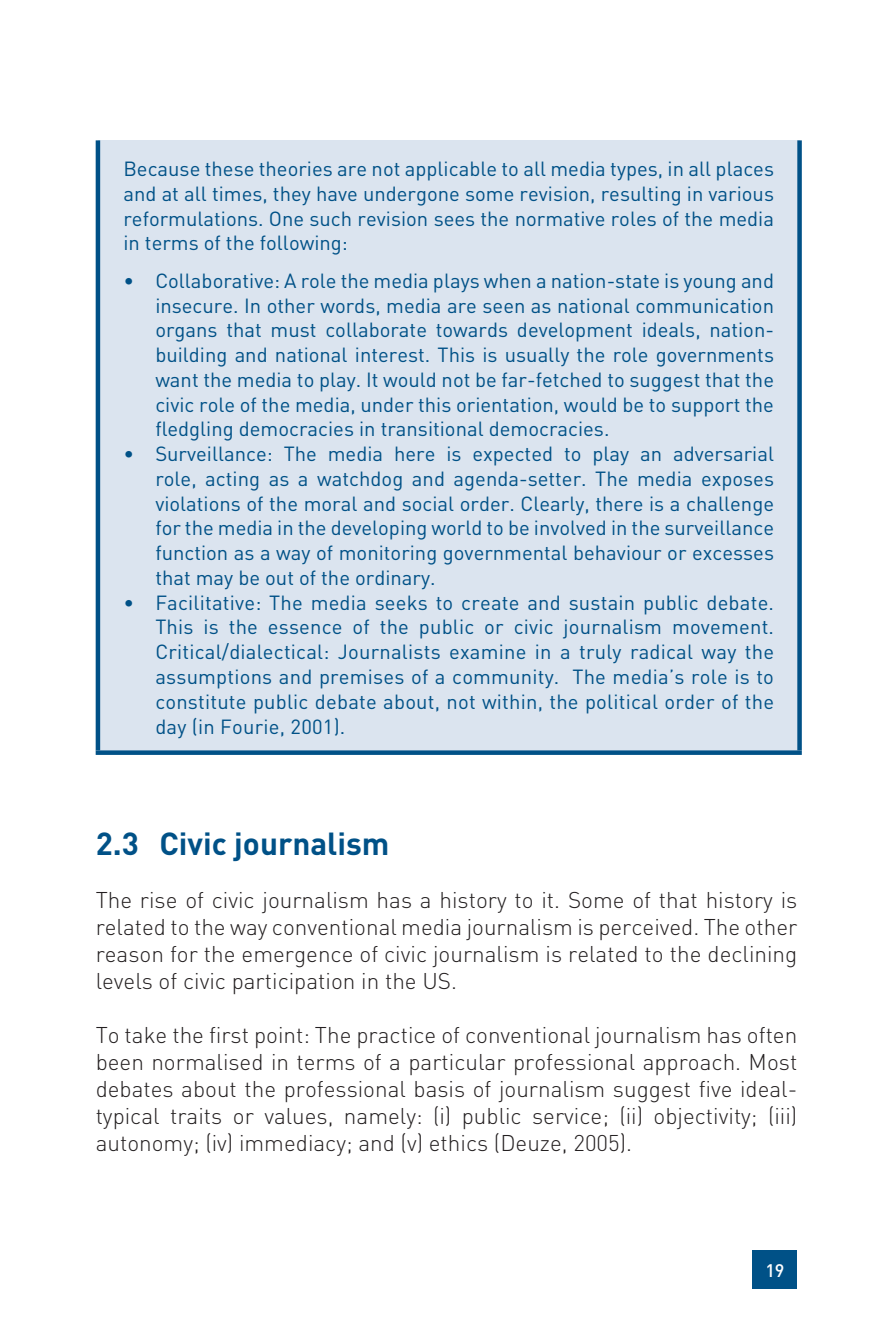
<style>
.page{position:relative;width:893px;height:1340px;background:#fff}
.page>*{position:absolute;margin:0;border:0;box-sizing:border-box;transform-origin:0 0}
.t1{font:700 31.5px "DIN";color:#005187}
.t2{font:300 22.5px/27px "DIN";color:#231f20;text-align:justify}
.t3{font:20.25px/24.8px "DIN";color:#005187;text-align:justify}
.t4{font:500 18px "DIN";color:#fff}
</style>
<div class="page">
<div style="left:753px;top:1250px;width:44px;height:38px;background:#005187"></div>
<div style="left:98px;top:140px;width:701px;height:612px;background:#dbe4ef"></div>
<hr style="left:96px;top:140px;width:4px;height:610px;background:#005187">
<div style="left:797px;top:140px;width:5px;height:610px;background:#005187"></div>
<div style="left:96px;top:750px;width:706px;height:5px;background:#005187"></div>
<p class="t3" style="left:123px;top:158px;width:652px">Because these theories are not applicable to all media types, in all places and at all times, they have undergone some revision, resulting in various reformulations. One such revision sees the normative roles of the media in terms of the following:</p>
<p class="t3" style="left:155px;top:270px;width:620px;text-indent:-32px">• Collaborative: A role the media plays when a nation-state is young and insecure. In other words, media are seen as national communication organs that must collaborate towards development ideals, nation&shy;building and national interest. This is usually the role governments want the media to play. It would not be far-fetched to suggest that the civic role of the media, under this orientation, would be to support the fledgling democracies in transitional democracies.</p>
<p class="t3" style="left:155px;top:443px;width:620px;text-indent:-32px">• Surveillance: The media here is expected to play an adversarial role, acting as a watchdog and agenda-setter. The media exposes violations of the moral and social order. Clearly, there is a challenge for the media in the developing world to be involved in the surveillance function as a way of monitoring governmental behaviour or excesses that may be out of the ordinary.</p>
<p class="t3" style="left:155px;top:592px;width:620px;text-indent:-32px">• Facilitative: The media seeks to create and sustain public debate.<br>This is the essence of the public or civic journalism movement.<br>Critical/dialectical: Journalists examine in a truly radical way the assumptions and premises of a community. The media’s role is to constitute public debate about, not within, the political order of the day (in Fourie, 2001).</p>
<h1 class="t1" style="left:96px;top:832px;width:295px">2.3 Civic journalism</h1>
<p class="t2" style="left:96px;top:888px;width:703px">The rise of civic journalism has a history to it. Some of that history is related to the way conventional media journalism is perceived. The other reason for the emergence of civic journalism is related to the declining levels of civic participation in the US.</p>
<p class="t2" style="left:96px;top:1023px;width:703px">To take the first point: The practice of conventional journalism has often been normalised in terms of a particular professional approach. Most debates about the professional basis of journalism suggest five ideal&shy;typical traits or values, namely: (i) public service; (ii) objectivity; (iii) autonomy; (iv) immediacy; and (v) ethics (Deuze, 2005).</p>
<p class="t4" style="left:765px;top:1264px;width:21px">19</p>
</div>
